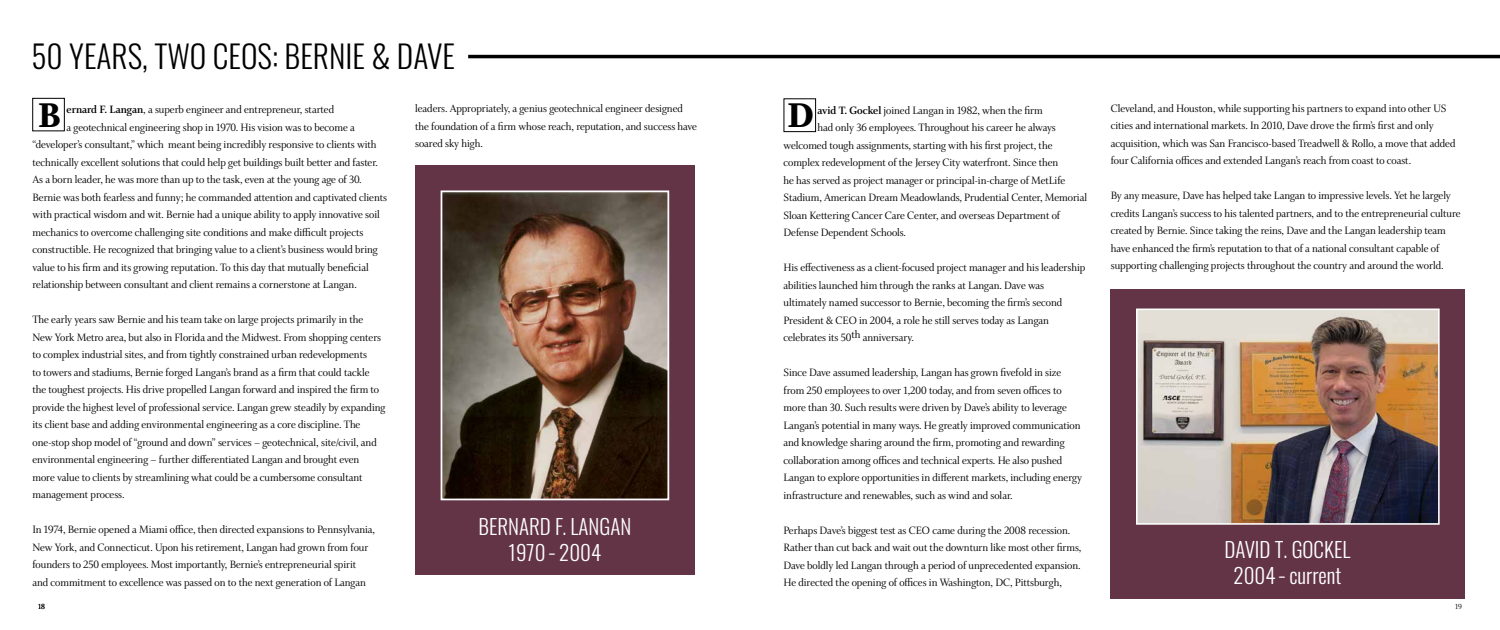
<style>
.page{position:relative;width:1500px;height:630px;background:#fff}
.page>*{position:absolute;margin:0;border:0;box-sizing:border-box;transform-origin:0 0}
.t1{font:900 36.75px "Whitman Display";color:#000}
.t2{font:300 31.5px "Oswald";color:#000}
.t3{font:300 21px/26.2px "Oswald";color:#fff;text-align:center}
.t4{font:11.38px/17.5px "Whitman Display";color:#000}
.t5{font:7.88px "Whitman Display";color:#000}
.s1{font-weight:700}
</style>
<div class="page">
<div style="left:1110px;top:289px;width:354px;height:309px;background:#633446"></div>
<hr style="left:468px;top:55px;width:1031px;height:3px;background:#000">
<img style="left:1139px;top:312px;width:297px;height:210px">
<div style="left:1136px;top:309px;width:303px;height:216px;border:2px solid #fff"></div>
<div style="left:415px;top:165px;width:279px;height:410px;background:#633446"></div>
<img style="left:443px;top:194px;width:223px;height:303px">
<div style="left:440px;top:191px;width:229px;height:309px;border:2px solid #fff"></div>
<div style="left:32px;top:98px;width:33px;height:33px;border:1px solid #000"></div>
<div style="left:783px;top:98px;width:33px;height:34px;border:1px solid #000"></div>
<h2 class="t2" style="left:32px;top:28px;width:425px">50 YEARS, TWO CEOS: BERNIE &amp; DAVE</h2>
<p class="t4" style="left:415px;top:100px;width:283px">leaders. Appropriately, a genius geotechnical engineer designed the foundation of a firm whose reach, reputation, and success have soared sky high.</p>
<p class="t4" style="left:1110px;top:99px;width:346px">Cleveland, and Houston, while supporting his partners to expand into other US cities and international markets. In 2010, Dave drove the firm’s first and only acquisition, which was San Francisco-based Treadwell &amp; Rollo, a move that added four California offices and extended Langan’s reach from coast to coast.</p>
<p class="t4" style="left:1110px;top:187px;width:351px">By any measure, Dave has helped take Langan to impressive levels. Yet he largely credits Langan’s success to his talented partners, and to the entrepreneurial culture created by Bernie. Since taking the reins, Dave and the Langan leadership team have enhanced the firm’s reputation to that of a national consultant capable of supporting challenging projects throughout the country and around the world.</p>
<h1 class="t1" style="left:38px;top:93px;width:24px">B</h1>
<h1 class="t1" style="left:787px;top:94px;width:28px">D</h1>
<p class="t4" style="left:67px;top:101px;width:269px"><span class="s1">ernard F. Langan</span>, a superb engineer and entrepreneur, started</p>
<p class="t4" style="left:67px;top:118px;width:290px">a geotechnical engineering shop in 1970. His vision was to become a</p>
<p class="t4" style="left:32px;top:136px;width:346px">“developer’s consultant,” which meant being incredibly responsive to clients with</p>
<p class="t4" style="left:32px;top:153px;width:347px">technically excellent solutions that could help get buildings built better and faster.</p>
<p class="t4" style="left:32px;top:171px;width:331px">As a born leader, he was more than up to the task, even at the young age of 30.</p>
<p class="t4" style="left:32px;top:188px;width:356px">Bernie was both fearless and funny; he commanded attention and captivated clients</p>
<p class="t4" style="left:32px;top:206px;width:349px">with practical wisdom and wit. Bernie had a unique ability to apply innovative soil</p>
<p class="t4" style="left:32px;top:223px;width:332px">mechanics to overcome challenging site conditions and make difficult projects</p>
<p class="t4" style="left:32px;top:241px;width:347px">constructible. He recognized that bringing value to a client’s business would bring</p>
<p class="t4" style="left:32px;top:258px;width:338px">value to his firm and its growing reputation. To this day that mutually beneficial</p>
<p class="t4" style="left:32px;top:276px;width:326px">relationship between consultant and client remains a cornerstone at Langan.</p>
<p class="t4" style="left:32px;top:311px;width:354px">The early years saw Bernie and his team take on large projects primarily in the New York Metro area, but also in Florida and the Midwest. From shopping centers to complex industrial sites, and from tightly constrained urban redevelopments<br>to towers and stadiums, Bernie forged Langan’s brand as a firm that could tackle the toughest projects. His drive propelled Langan forward and inspired the firm to provide the highest level of professional service. Langan grew steadily by expanding its client base and adding environmental engineering as a core discipline. The one-stop shop model of “ground and down” services – geotechnical, site/civil, and environmental engineering – further differentiated Langan and brought even<br>more value to clients by streamlining what could be a cumbersome consultant management process.</p>
<p class="t4" style="left:32px;top:521px;width:344px">In 1974, Bernie opened a Miami office, then directed expansions to Pennsylvania, New York, and Connecticut. Upon his retirement, Langan had grown from four founders to 250 employees. Most importantly, Bernie’s entrepreneurial spirit<br>and commitment to excellence was passed on to the next generation of Langan</p>
<p class="t4" style="left:817px;top:102px;width:226px"><span class="s1">avid T. Gockel</span> joined Langan in 1982, when the firm</p>
<p class="t4" style="left:817px;top:119px;width:240px">had only 36 employees. Throughout his career he always</p>
<p class="t4" style="left:783px;top:137px;width:270px">welcomed tough assignments, starting with his first project, the</p>
<p class="t4" style="left:783px;top:154px;width:276px">complex redevelopment of the Jersey City waterfront. Since then</p>
<p class="t4" style="left:783px;top:172px;width:283px">he has served as project manager or principal-in-charge of MetLife</p>
<p class="t4" style="left:783px;top:189px;width:305px">Stadium, American Dream Meadowlands, Prudential Center, Memorial</p>
<p class="t4" style="left:783px;top:207px;width:278px">Sloan Kettering Cancer Care Center, and overseas Department of</p>
<p class="t4" style="left:783px;top:224px;width:124px">Defense Dependent Schools.</p>
<p class="t4" style="left:783px;top:259px;width:303px">His effectiveness as a client-focused project manager and his leadership abilities launched him through the ranks at Langan. Dave was ultimately named successor to Bernie, becoming the firm’s second President &amp; CEO in 2004, a role he still serves today as Langan celebrates its 50th anniversary.</p>
<p class="t4" style="left:783px;top:364px;width:300px">Since Dave assumed leadership, Langan has grown fivefold in size from 250 employees to over 1,200 today, and from seven offices to more than 30. Such results were driven by Dave’s ability to leverage Langan’s potential in many ways. He greatly improved communication and knowledge sharing around the firm, promoting and rewarding collaboration among offices and technical experts. He also pushed Langan to explore opportunities in different markets, including energy infrastructure and renewables, such as wind and solar.</p>
<p class="t4" style="left:783px;top:522px;width:299px">Perhaps Dave’s biggest test as CEO came during the 2008 recession.<br>Rather than cut back and wait out the downturn like most other firms, Dave boldly led Langan through a period of unprecedented expansion.<br>He directed the opening of offices in Washington, DC, Pittsburgh,</p>
<h3 class="t3" style="left:478px;top:510px;width:154px">BERNARD F. LANGAN<br>1970 - 2004</h3>
<h3 class="t3" style="left:1224px;top:534px;width:127px">DAVID T. GOCKEL<br>2004 - current</h3>
<p class="t5" style="left:38px;top:602px;width:8px">18</p>
<p class="t5" style="left:1455px;top:602px;width:8px">19</p>
</div>
